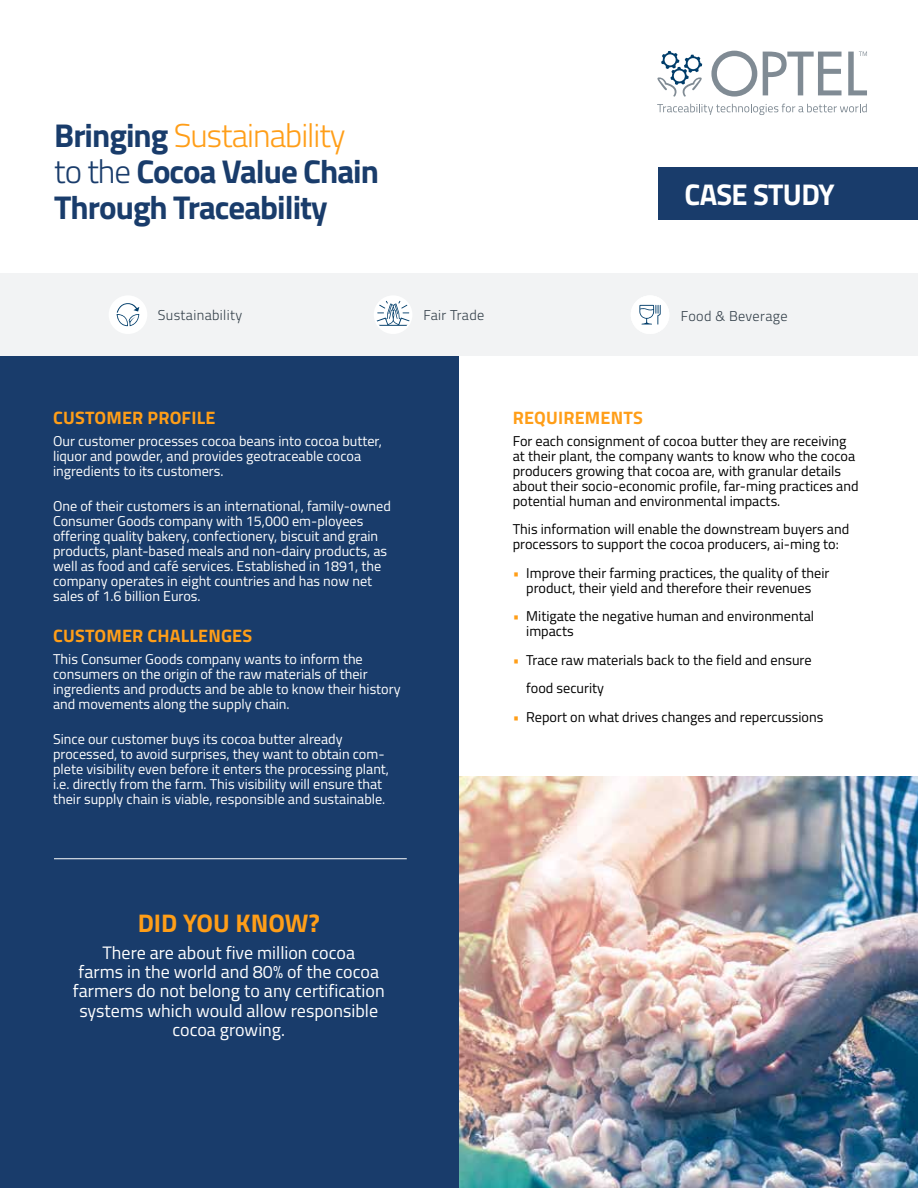
<style>
.page{position:relative;width:918px;height:1188px;background:#fff}
.page>*{position:absolute;margin:0;border:0;box-sizing:border-box;transform-origin:0 0}
.t1{font:700 33px/36px "Titillium";letter-spacing:-.03em;color:#193c6b}
.t2{font:700 30px "Titillium";letter-spacing:-.02em;color:#fff}
.t3{font:700 25.5px "Titillium";color:#ff9e18}
.t4{font:18px/19.5px "Titillium";color:#fff;text-align:center}
.t5{font:700 18px "Titillium";letter-spacing:.01em;color:#ff9e18}
.t6{font:14.25px/15px "Titillium";color:#fff}
.t7{font:14.25px/15px "Titillium";color:#000}
.t8{font:300 14.25px "Titillium";letter-spacing:.025em;color:#323e48}
.s1{font-weight:300;color:#ff9e18}
.s2{font-weight:300}
.s3{color:#ff9e18}
</style>
<div class="page">
<img style="left:459px;top:776px;width:459px;height:412px">
<div style="left:0;top:356px;width:459px;height:832px;background:#193c6b"></div>
<div style="left:0;top:273px;width:918px;height:83px;background:#f2f3f4"></div>
<div style="left:109px;top:295px;width:38px;height:39px;background:#fff;border-radius:50%"></div>
<svg style="left:117px;top:303px;width:22px;height:23px"></svg>
<div style="left:374px;top:295px;width:38px;height:39px;background:#fff;border-radius:50%"></div>
<svg style="left:376px;top:301px;width:34px;height:25px"></svg>
<div style="left:631px;top:295px;width:38px;height:39px;background:#fff;border-radius:50%"></div>
<svg style="left:639px;top:305px;width:22px;height:20px"></svg>
<hr style="left:54px;top:858px;width:353px;height:1px;background:#fff">
<svg style="left:657px;top:104px;width:210px;height:11px"></svg>
<svg style="left:711px;top:51px;width:46px;height:46px"></svg>
<svg style="left:763px;top:52px;width:79px;height:43px"></svg>
<svg style="left:657px;top:51px;width:45px;height:46px"></svg>
<svg style="left:848px;top:52px;width:19px;height:43px"></svg>
<div style="left:658px;top:167px;width:260px;height:52px;background:#193c6b"></div>
<h1 class="t1" style="left:54px;top:116px;width:326px">Bringing <span class="s1">Sustainability </span><span class="s2">to the</span> Cocoa Value Chain<br>Through Traceability</h1>
<h2 class="t2" style="left:684px;top:171px;width:152px">CASE STUDY</h2>
<p class="t8" style="left:158px;top:305px;width:86px">Sustainability</p>
<p class="t8" style="left:423px;top:305px;width:62px">Fair Trade</p>
<p class="t8" style="left:681px;top:306px;width:108px">Food &amp; Beverage</p>
<p class="t5" style="left:53px;top:404px;width:164px">CUSTOMER PROFILE</p>
<p class="t6" style="left:53px;top:432px;width:330px">Our customer processes cocoa beans into cocoa butter, liquor and powder, and provides geotraceable cocoa ingredients to its customers.</p>
<p class="t6" style="left:53px;top:498px;width:339px">One of their customers is an international, family-owned Consumer Goods company with 15,000 em-ployees offering quality bakery, confectionery, biscuit and grain products, plant-based meals and non-dairy products, as well as food and café services. Established in 1891, the company operates in eight countries and has now net sales of 1.6 billion Euros.</p>
<p class="t5" style="left:53px;top:622px;width:201px">CUSTOMER CHALLENGES</p>
<p class="t6" style="left:53px;top:651px;width:349px">This Consumer Goods company wants to inform the consumers on the origin of the raw materials of their ingredients and products and be able to know their history and movements along the supply chain.</p>
<p class="t6" style="left:53px;top:731px;width:338px">Since our customer buys its cocoa butter already processed, to avoid surprises, they want to obtain com&shy;plete visibility even before it enters the processing plant, i.e. directly from the farm. This visibility will ensure that their supply chain is viable, responsible and sustainable.</p>
<h3 class="t3" style="left:138px;top:904px;width:184px">DID YOU KNOW?</h3>
<p class="t4" style="left:73px;top:942px;width:313px">There are about five million cocoa<br>farms in the world and 80% of the cocoa farmers do not belong to any certification systems which would allow responsible cocoa growing.</p>
<p class="t5" style="left:513px;top:404px;width:131px">REQUIREMENTS</p>
<p class="t7" style="left:513px;top:432px;width:347px">For each consignment of cocoa butter they are receiving at their plant, the company wants to know who the cocoa producers growing that cocoa are, with granular details about their socio-economic profile, far-ming practices and potential human and environmental impacts.</p>
<p class="t7" style="left:513px;top:521px;width:338px">This information will enable the downstream buyers and processors to support the cocoa producers, ai-ming to:</p>
<p class="t7" style="left:513px;top:564px;width:318px;text-align:center"><span class="s3">•</span> Improve their farming practices, the quality of their product, their yield and therefore their revenues</p>
<p class="t7" style="left:526px;top:608px;width:289px;text-indent:-13px"><span class="s3">•</span> Mitigate the negative human and environmental impacts</p>
<p class="t7" style="left:526px;top:645px;width:287px;line-height:28.5px;text-indent:-13px"><span class="s3">•</span> Trace raw materials back to the field and ensure food security</p>
<p class="t7" style="left:513px;top:708px;width:312px"><span class="s3">•</span> Report on what drives changes and repercussions</p>
</div>
